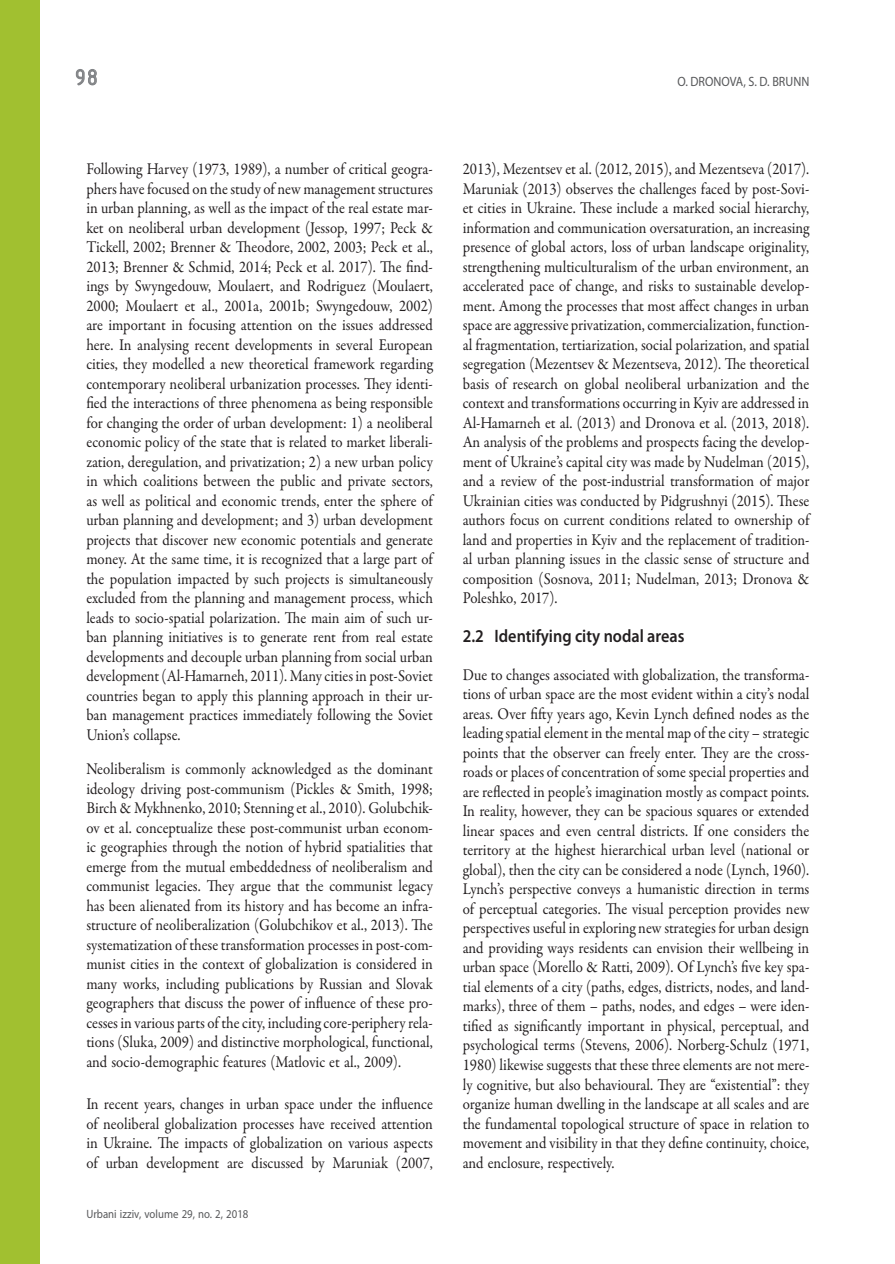
<style>
.page{position:relative;width:895px;height:1264px;background:#fff}
.page>*{position:absolute;margin:0;border:0;box-sizing:border-box;transform-origin:0 0}
.t1{font:24px "ISOCTEUR";color:#808285}
.t2{font:600 18px "Myriad Pro";color:#231f20;scale:.9 1}
.t3{font:16.5px/19.5px "Garamond Premr Pro";color:#231f20;text-align:justify;scale:.9 1}
.t4{font:13.5px "Myriad Pro";color:#57585a;scale:.9 1}
.t5{font:12px "Myriad Pro";color:#57585a;scale:.9 1}
</style>
<div class="page">
<svg style="left:76px;top:69px;width:21px;height:17px"></svg>
<div style="left:0;top:0;width:40px;height:1264px;background:#a1c030"></div>
<h1 class="t1" style="left:72px;top:62px;width:31px">98</h1>
<p class="t4" style="left:677px;top:74px;width:148px">O. DRONOVA, S. D. BRUNN</p>
<p class="t3" style="left:86px;top:160px;width:387px">Following Harvey (1973, 1989), a number of critical geogra&shy;phers have focused on the study of new management structures in urban planning, as well as the impact of the real estate mar&shy;ket on neoliberal urban development (Jessop, 1997; Peck &amp; Tickell, 2002; Brenner &amp; Theodore, 2002, 2003; Peck et al., 2013; Brenner &amp; Schmid, 2014; Peck et al. 2017). The find&shy;ings by Swyngedouw, Moulaert, and Rodriguez (Moulaert, 2000; Moulaert et al., 2001a, 2001b; Swyngedouw, 2002) are important in focusing attention on the issues addressed here. In analysing recent developments in several European cities, they modelled a new theoretical framework regarding contemporary neoliberal urbanization processes. They identi&shy;fied the interactions of three phenomena as being responsible for changing the order of urban development: 1) a neoliberal economic policy of the state that is related to market liberali&shy;zation, deregulation, and privatization; 2) a new urban policy in which coalitions between the public and private sectors, as well as political and economic trends, enter the sphere of urban planning and development; and 3) urban development projects that discover new economic potentials and generate money. At the same time, it is recognized that a large part of the population impacted by such projects is simultaneously excluded from the planning and management process, which leads to socio-spatial polarization. The main aim of such ur&shy;ban planning initiatives is to generate rent from real estate developments and decouple urban planning from social urban development (Al-Hamarneh, 2011). Many cities in post-Soviet countries began to apply this planning approach in their ur&shy;ban management practices immediately following the Soviet Union’s collapse.</p>
<p class="t3" style="left:86px;top:760px;width:387px">Neoliberalism is commonly acknowledged as the dominant ideology driving post-communism (Pickles &amp; Smith, 1998; Birch &amp; Mykhnenko, 2010; Stenning et al., 2010). Golubchik&shy;ov et al. conceptualize these post-communist urban econom&shy;ic geographies through the notion of hybrid spatialities that emerge from the mutual embeddedness of neoliberalism and communist legacies. They argue that the communist legacy has been alienated from its history and has become an infra&shy;structure of neoliberalization (Golubchikov et al., 2013). The systematization of these transformation processes in post-com&shy;munist cities in the context of globalization is considered in many works, including publications by Russian and Slovak geographers that discuss the power of influence of these pro&shy;cesses in various parts of the city, including core-periphery rela&shy;tions (Sluka, 2009) and distinctive morphological, functional, and socio-demographic features (Matlovic et al., 2009).</p>
<p class="t3" style="left:86px;top:1094px;width:387px">In recent years, changes in urban space under the influence of neoliberal globalization processes have received attention in Ukraine. The impacts of globalization on various aspects of urban development are discussed by Maruniak (2007,</p>
<p class="t5" style="left:86px;top:1207px;width:182px">Urbani izziv, volume 29, no. 2, 2018</p>
<p class="t3" style="left:463px;top:160px;width:387px">2013), Mezentsev et al. (2012, 2015), and Mezentseva (2017).<br>Maruniak (2013) observes the challenges faced by post-Sovi&shy;et cities in Ukraine. These include a marked social hierarchy, information and communication oversaturation, an increasing presence of global actors, loss of urban landscape originality, strengthening multiculturalism of the urban environment, an accelerated pace of change, and risks to sustainable develop&shy;ment. Among the processes that most affect changes in urban space are aggressive privatization, commercialization, function&shy;al fragmentation, tertiarization, social polarization, and spatial segregation (Mezentsev &amp; Mezentseva, 2012). The theoretical basis of research on global neoliberal urbanization and the context and transformations occurring in Kyiv are addressed in Al-Hamarneh et al. (2013) and Dronova et al. (2013, 2018).<br>An analysis of the problems and prospects facing the develop&shy;ment of Ukraine’s capital city was made by Nudelman (2015), and a review of the post-industrial transformation of major Ukrainian cities was conducted by Pidgrushnyi (2015). These authors focus on current conditions related to ownership of land and properties in Kyiv and the replacement of tradition&shy;al urban planning issues in the classic sense of structure and composition (Sosnova, 2011; Nudelman, 2013; Dronova &amp; Poleshko, 2017).</p>
<p class="t2" style="left:463px;top:625px;width:248px">2.2 Identifying city nodal areas</p>
<p class="t3" style="left:463px;top:665px;width:387px">Due to changes associated with globalization, the transforma&shy;tions of urban space are the most evident within a city’s nodal areas. Over fifty years ago, Kevin Lynch defined nodes as the leading spatial element in the mental map of the city – strategic points that the observer can freely enter. They are the cross&shy;roads or places of concentration of some special properties and are reflected in people’s imagination mostly as compact points.<br>In reality, however, they can be spacious squares or extended linear spaces and even central districts. If one considers the territory at the highest hierarchical urban level (national or global), then the city can be considered a node (Lynch, 1960).<br>Lynch’s perspective conveys a humanistic direction in terms of perceptual categories. The visual perception provides new perspectives useful in exploring new strategies for urban design and providing ways residents can envision their wellbeing in urban space (Morello &amp; Ratti, 2009). Of Lynch’s five key spa&shy;tial elements of a city (paths, edges, districts, nodes, and land&shy;marks), three of them – paths, nodes, and edges – were iden&shy;tified as significantly important in physical, perceptual, and psychological terms (Stevens, 2006). Norberg-Schulz (1971, 1980) likewise suggests that these three elements are not mere&shy;ly cognitive, but also behavioural. They are “existential”: they organize human dwelling in the landscape at all scales and are the fundamental topological structure of space in relation to movement and visibility in that they define continuity, choice, and enclosure, respectively.</p>
</div>
